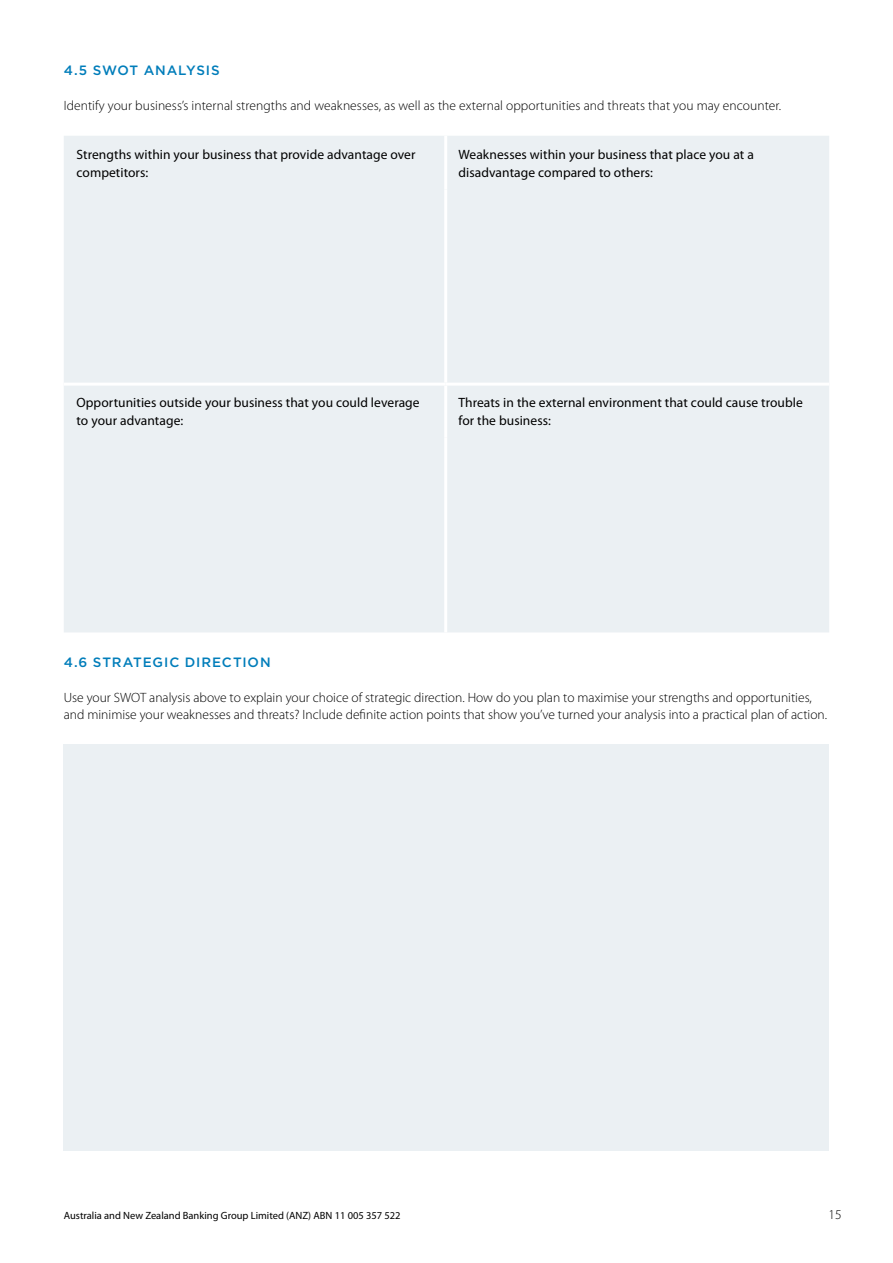
<style>
.page{position:relative;width:893px;height:1263px;background:#fff}
.page>*{position:absolute;margin:0;border:0;box-sizing:border-box;transform-origin:0 0}
.t1{font:300 13.5px/16.5px "Myriad Pro";color:#000}
.t2{font:13.5px/18px "Myriad Pro";letter-spacing:.005em;color:#000}
.t3{font:500 13.5px "Gotham";letter-spacing:.065em;color:#007dba}
.t4{font:10.5px "Myriad Pro";color:#000}
</style>
<div class="page">
<div style="left:64px;top:136px;width:765px;height:496px;background:#ebf0f3"></div>
<hr style="left:444px;top:136px;width:3px;height:53px;background:#fff">
<hr style="left:444px;top:189px;width:3px;height:194px;background:#fff">
<hr style="left:444px;top:386px;width:3px;height:52px;background:#fff">
<hr style="left:444px;top:438px;width:3px;height:194px;background:#fff">
<hr style="left:64px;top:383px;width:382px;height:3px;background:#fff">
<hr style="left:446px;top:383px;width:383px;height:3px;background:#fff">
<div style="left:64px;top:744px;width:765px;height:406px;background:#ebf0f3"></div>
<p class="t3" style="left:64px;top:61px;width:157px">4.5 SWOT ANALYSIS</p>
<p class="t1" style="left:64px;top:98px;width:719px">Identify your business’s internal strengths and weaknesses, as well as the external opportunities and threats that you may encounter.</p>
<p class="t2" style="left:77px;top:145px;width:340px">Strengths within your business that provide advantage over competitors:</p>
<p class="t2" style="left:458px;top:145px;width:297px">Weaknesses within your business that place you at a disadvantage compared to others:</p>
<p class="t2" style="left:77px;top:394px;width:345px">Opportunities outside your business that you could leverage to your advantage:</p>
<p class="t2" style="left:458px;top:394px;width:346px">Threats in the external environment that could cause trouble for the business:</p>
<p class="t3" style="left:64px;top:653px;width:208px">4.6 STRATEGIC DIRECTION</p>
<p class="t1" style="left:64px;top:690px;width:765px">Use your SWOT analysis above to explain your choice of strategic direction. How do you plan to maximise your strengths and opportunities, and minimise your weaknesses and threats? Include definite action points that show you’ve turned your analysis into a practical plan of action.</p>
<p class="t4" style="left:64px;top:1210px;width:338px">Australia and New Zealand Banking Group Limited (ANZ) ABN 11 005 357 522</p>
<p class="t1" style="left:828px;top:1207px;width:15px">15</p>
</div>
